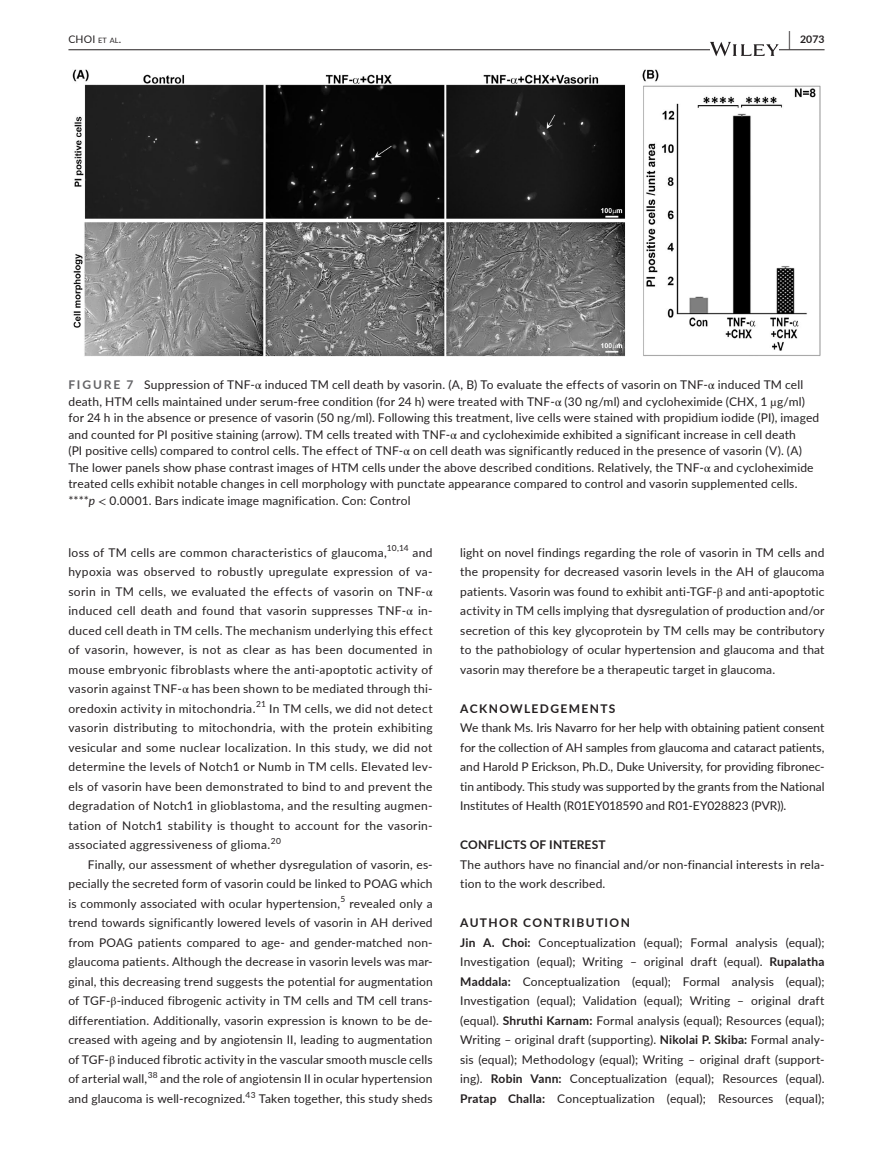
<style>
.page{position:relative;width:893px;height:1174px;background:#fff}
.page>*{position:absolute;margin:0;border:0;box-sizing:border-box;transform-origin:0 0}
.t1{font:12px/19.5px "Lato";letter-spacing:.015em;color:#231f20;text-align:justify}
.t2{font:700 12px "Lato";letter-spacing:.015em;color:#231f20}
.t3{font:700 12px "Lato";letter-spacing:.115em;color:#231f20}
.t4{font:10.5px "Lato";color:#231f20}
.t5{font:700 10.5px "Lato";color:#231f20}
.t6{font:8.4px "Lato";color:#231f20}
.s1{font-size:7.35px}
.s2{font-size:19.5px}
.s3{font-weight:700;color:#636366}
.s4{font-family:"STIX"}
.s5{font-style:italic}
.s6{font-weight:700}
</style>
<div class="page">
<hr style="left:68px;top:49px;width:756px;height:1px;background:#231f20">
<svg style="left:710px;top:42px;width:69px;height:14px"></svg>
<img style="left:72px;top:69px;width:749px;height:288px">
<p class="t4" style="left:68px;top:31px;width:54px">CHOI <span class="s1">et al</span>.</p>
<p class="t5" style="left:789px;top:31px;width:37px"><span class="s2">|</span> 2073</p>
<p class="t1" style="left:68px;top:376px;width:752px;line-height:16.5px;text-align:left"><span class="s3">FIGURE 7</span> Suppression of TNF-<span class="s4">α</span> induced TM cell death by vasorin. (A, B) To evaluate the effects of vasorin on TNF-<span class="s4">α</span> induced TM cell death, HTM cells maintained under serum-free condition (for 24 h) were treated with TNF-<span class="s4">α</span> (30 ng/ml) and cycloheximide (CHX, 1 <span class="s4">µ</span>g/ml) for 24 h in the absence or presence of vasorin (50 ng/ml). Following this treatment, live cells were stained with propidium iodide (PI), imaged and counted for PI positive staining (arrow). TM cells treated with TNF-<span class="s4">α</span> and cycloheximide exhibited a significant increase in cell death<br>(PI positive cells) compared to control cells. The effect of TNF-<span class="s4">α</span> on cell death was significantly reduced in the presence of vasorin (V). (A)<br>The lower panels show phase contrast images of HTM cells under the above described conditions. Relatively, the TNF-<span class="s4">α</span> and cycloheximide treated cells exhibit notable changes in cell morphology with punctate appearance compared to control and vasorin supplemented cells. ****<span class="s5">p</span> <span class="s4">&lt;</span> 0.0001. Bars indicate image magnification. Con: Control</p>
<p class="t1" style="left:68px;top:542px;width:320px">loss of TM cells are common characteristics of glaucoma,</p>
<p class="t6" style="left:387px;top:542px;width:23px">10,14</p>
<p class="t1" style="left:68px;top:542px;width:366px;text-indent:344px">and hypoxia was observed to robustly upregulate expression of va&shy;sorin in TM cells, we evaluated the effects of vasorin on TNF-<span class="s4">α </span>induced cell death and found that vasorin suppresses TNF-<span class="s4">α</span> in&shy;duced cell death in TM cells. The mechanism underlying this effect of vasorin, however, is not as clear as has been documented in mouse embryonic fibroblasts where the anti-apoptotic activity of vasorin against TNF-<span class="s4">α</span> has been shown to be mediated through thi&shy;oredoxin activity in mitochondria.</p>
<p class="t6" style="left:256px;top:698px;width:11px">21</p>
<p class="t1" style="left:68px;top:698px;width:366px;text-indent:201px">In TM cells, we did not detect vasorin distributing to mitochondria, with the protein exhibiting vesicular and some nuclear localization. In this study, we did not determine the levels of Notch1 or Numb in TM cells. Elevated lev&shy;els of vasorin have been demonstrated to bind to and prevent the degradation of Notch1 in glioblastoma, and the resulting augmen&shy;tation of Notch1 stability is thought to account for the vasorin&shy;associated aggressiveness of glioma.<sup>20</sup></p>
<p class="t1" style="left:68px;top:854px;width:366px;text-indent:20px">Finally, our assessment of whether dysregulation of vasorin, es&shy;pecially the secreted form of vasorin could be linked to POAG which is commonly associated with ocular hypertension,</p>
<p class="t6" style="left:341px;top:893px;width:6px">5</p>
<p class="t1" style="left:68px;top:893px;width:366px;text-indent:281px">revealed only a trend towards significantly lowered levels of vasorin in AH derived from POAG patients compared to age- and gender-matched non&shy;glaucoma patients. Although the decrease in vasorin levels was mar&shy;ginal, this decreasing trend suggests the potential for augmentation of TGF-<span class="s4">β</span>-induced fibrogenic activity in TM cells and TM cell trans&shy;differentiation. Additionally, vasorin expression is known to be de&shy;creased with ageing and by angiotensin II, leading to augmentation of TGF-<span class="s4">β</span> induced fibrotic activity in the vascular smooth muscle cells of arterial wall,<sup>38</sup> and the role of angiotensin II in ocular hypertension and glaucoma is well-recognized.<sup>43</sup> Taken together, this study sheds</p>
<p class="t1" style="left:460px;top:542px;width:366px">light on novel findings regarding the role of vasorin in TM cells and the propensity for decreased vasorin levels in the AH of glaucoma patients. Vasorin was found to exhibit anti-TGF-<span class="s4">β</span> and anti-apoptotic activity in TM cells implying that dysregulation of production and/or secretion of this key glycoprotein by TM cells may be contributory to the pathobiology of ocular hypertension and glaucoma and that vasorin may therefore be a therapeutic target in glaucoma.</p>
<p class="t3" style="left:460px;top:699px;width:157px">ACKNOWLEDGEMENTS</p>
<p class="t1" style="left:460px;top:717px;width:366px">We thank Ms. Iris Navarro for her help with obtaining patient consent for the collection of AH samples from glaucoma and cataract patients, and Harold P Erickson, Ph.D., Duke University, for providing fibronec&shy;tin antibody. This study was supported by the grants from the National Institutes of Health (R01EY018590 and R01-EY028823 (PVR)).</p>
<p class="t2" style="left:460px;top:836px;width:147px">CONFLICTS OF INTEREST</p>
<p class="t1" style="left:460px;top:854px;width:366px">The authors have no financial and/or non-financial interests in rela&shy;tion to the work described.</p>
<p class="t1" style="left:460px;top:912px;width:366px;text-align:left"><span class="s6">AUTHOR CONTRIBUTION<br>Jin A. Choi:</span> Conceptualization (equal); Formal analysis (equal); Investigation (equal); Writing – original draft (equal). <span class="s6">Rupalatha Maddala:</span> Conceptualization (equal); Formal analysis (equal); Investigation (equal); Validation (equal); Writing – original draft (equal). <span class="s6">Shruthi Karnam:</span> Formal analysis (equal); Resources (equal); Writing – original draft (supporting). <span class="s6">Nikolai P. Skiba:</span> Formal analy&shy;sis (equal); Methodology (equal); Writing – original draft (support&shy;ing). <span class="s6">Robin Vann:</span> Conceptualization (equal); Resources (equal).<br><span class="s6">Pratap Challa:</span> Conceptualization (equal); Resources (equal);</p>
</div>
